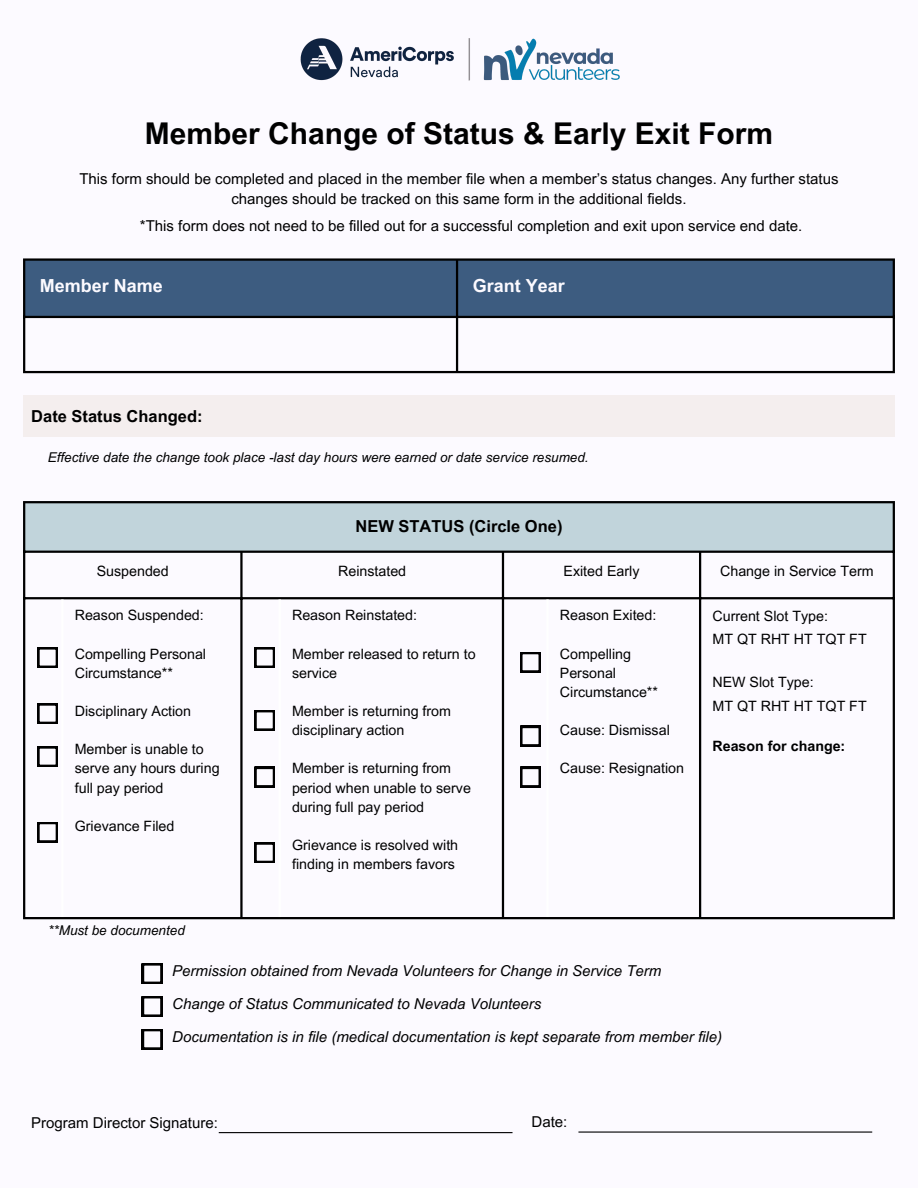
<style>
.page{position:relative;width:918px;height:1188px;background:#fcfaff}
.page>*{position:absolute;margin:0;border:0;box-sizing:border-box;transform-origin:0 0}
.t1{font:700 30px "Arial MT Pro";color:#000}
.t2{font:700 18px "Arial MT Pro";color:#fcfaff}
.t3{font:700 16.5px "Arial MT Pro";color:#000}
.t4{font:15px/20.2px "Arial MT Pro";color:#000;text-align:center}
.t5{font:italic 15px "Arial MT Pro";color:#000}
.t6{font:14.25px/19.2px "Arial MT Pro";color:#000}
.t7{font:700 14.25px "Arial MT Pro";color:#000}
.t8{font:italic 13.5px "Arial MT Pro";color:#000}
</style>
<div class="page">
<img style="left:300px;top:38px;width:320px;height:43px">
<div style="left:25px;top:261px;width:868px;height:55px;background:#3d5c80"></div>
<hr style="left:23px;top:261px;width:2px;height:110px;background:#000">
<hr style="left:456px;top:261px;width:2px;height:110px;background:#000">
<hr style="left:893px;top:261px;width:2px;height:110px;background:#000">
<hr style="left:23px;top:258px;width:872px;height:3px;background:#000">
<hr style="left:23px;top:316px;width:872px;height:2px;background:#000">
<hr style="left:23px;top:371px;width:872px;height:2px;background:#000">
<div style="left:24px;top:502px;width:870px;height:50px;background:#c1d4db"></div>
<hr style="left:23px;top:503px;width:2px;height:414px;background:#000">
<hr style="left:240px;top:553px;width:3px;height:364px;background:#000">
<hr style="left:502px;top:553px;width:2px;height:364px;background:#000">
<hr style="left:699px;top:553px;width:2px;height:364px;background:#000">
<hr style="left:893px;top:503px;width:2px;height:414px;background:#000">
<hr style="left:23px;top:501px;width:872px;height:2px;background:#000">
<hr style="left:23px;top:551px;width:872px;height:2px;background:#000">
<hr style="left:23px;top:597px;width:872px;height:2px;background:#000">
<hr style="left:23px;top:917px;width:872px;height:2px;background:#000">
<hr style="left:61px;top:599px;width:3px;height:318px;background:#fff">
<hr style="left:279px;top:599px;width:2px;height:318px;background:#fff">
<hr style="left:546px;top:599px;width:3px;height:318px;background:#fff">
<svg style="left:142px;top:963px;width:20px;height:21px"></svg>
<svg style="left:142px;top:996px;width:20px;height:20px"></svg>
<svg style="left:142px;top:1029px;width:20px;height:20px"></svg>
<svg style="left:37px;top:647px;width:21px;height:21px"></svg>
<svg style="left:37px;top:703px;width:21px;height:21px"></svg>
<svg style="left:37px;top:746px;width:21px;height:21px"></svg>
<svg style="left:37px;top:822px;width:21px;height:20px"></svg>
<svg style="left:255px;top:647px;width:20px;height:21px"></svg>
<svg style="left:255px;top:710px;width:20px;height:20px"></svg>
<svg style="left:255px;top:767px;width:20px;height:20px"></svg>
<svg style="left:255px;top:842px;width:20px;height:21px"></svg>
<svg style="left:520px;top:652px;width:21px;height:20px"></svg>
<svg style="left:520px;top:726px;width:21px;height:20px"></svg>
<svg style="left:520px;top:767px;width:21px;height:20px"></svg>
<hr style="left:219px;top:1132px;width:294px;height:1px;background:#000">
<hr style="left:578px;top:1131px;width:294px;height:2px;background:#000">
<div style="left:23px;top:396px;width:872px;height:41px;background:#f4eeee"></div>
<p class="t1" style="left:145px;top:122px;width:630px">Member Change of Status &amp; Early Exit Form</p>
<p class="t4" style="left:79px;top:171px;width:761px">This form should be completed and placed in the member file when a member’s status changes. Any further status changes should be tracked on this same form in the additional fields.</p>
<p class="t4" style="left:140px;top:217px;width:664px">*This form does not need to be filled out for a successful completion and exit upon service end date.</p>
<h1 class="t2" style="left:40px;top:279px;width:125px">Member Name</h1>
<h3 class="t2" style="left:473px;top:279px;width:94px">Grant Year</h3>
<p class="t3" style="left:31px;top:410px;width:173px">Date Status Changed:</p>
<p class="t8" style="left:48px;top:452px;width:543px">Effective date the change took place -last day hours were earned or date service resumed.</p>
<h3 class="t3" style="left:355px;top:520px;width:209px">NEW STATUS (Circle One)</h3>
<p class="t6" style="left:97px;top:564px;width:74px">Suspended</p>
<p class="t6" style="left:338px;top:564px;width:70px">Reinstated</p>
<h2 class="t6" style="left:564px;top:564px;width:77px">Exited Early</h2>
<p class="t6" style="left:720px;top:564px;width:155px">Change in Service Term</p>
<p class="t6" style="left:75px;top:608px;width:131px">Reason Suspended:</p>
<p class="t6" style="left:75px;top:646px;width:133px">Compelling Personal<br>Circumstance**</p>
<p class="t6" style="left:75px;top:703px;width:118px">Disciplinary Action</p>
<p class="t6" style="left:75px;top:741px;width:146px">Member is unable to serve any hours during full pay period</p>
<p class="t6" style="left:75px;top:818px;width:101px">Grievance Filed</p>
<p class="t6" style="left:712px;top:608px;width:117px">Current Slot Type:</p>
<p class="t6" style="left:712px;top:631px;width:156px">MT QT RHT HT TQT FT</p>
<p class="t6" style="left:712px;top:674px;width:103px">NEW Slot Type:</p>
<p class="t6" style="left:712px;top:698px;width:156px">MT QT RHT HT TQT FT</p>
<p class="t7" style="left:712px;top:741px;width:134px">Reason for change:</p>
<p class="t6" style="left:292px;top:608px;width:127px">Reason Reinstated:</p>
<p class="t6" style="left:292px;top:646px;width:185px">Member released to return to service</p>
<p class="t6" style="left:292px;top:703px;width:161px">Member is returning from disciplinary action</p>
<p class="t6" style="left:292px;top:761px;width:180px">Member is returning from period when unable to serve during full pay period</p>
<p class="t6" style="left:292px;top:837px;width:168px">Grievance is resolved with finding in members favors</p>
<p class="t6" style="left:560px;top:608px;width:98px">Reason Exited:</p>
<p class="t6" style="left:560px;top:646px;width:100px">Compelling<br>Personal<br>Circumstance**</p>
<p class="t6" style="left:560px;top:722px;width:111px">Cause: Dismissal</p>
<p class="t6" style="left:560px;top:761px;width:126px">Cause: Resignation</p>
<p class="t8" style="left:48px;top:925px;width:138px">**Must be documented</p>
<p class="t5" style="left:172px;top:966px;width:491px">Permission obtained from Nevada Volunteers for Change in Service Term</p>
<p class="t5" style="left:172px;top:998px;width:371px">Change of Status Communicated to Nevada Volunteers</p>
<p class="t5" style="left:172px;top:1031px;width:551px">Documentation is in file (medical documentation is kept separate from member file)</p>
<p class="t4" style="left:31px;top:1114px;width:188px">Program Director Signature:</p>
<p class="t4" style="left:532px;top:1114px;width:37px">Date:</p>
</div>
